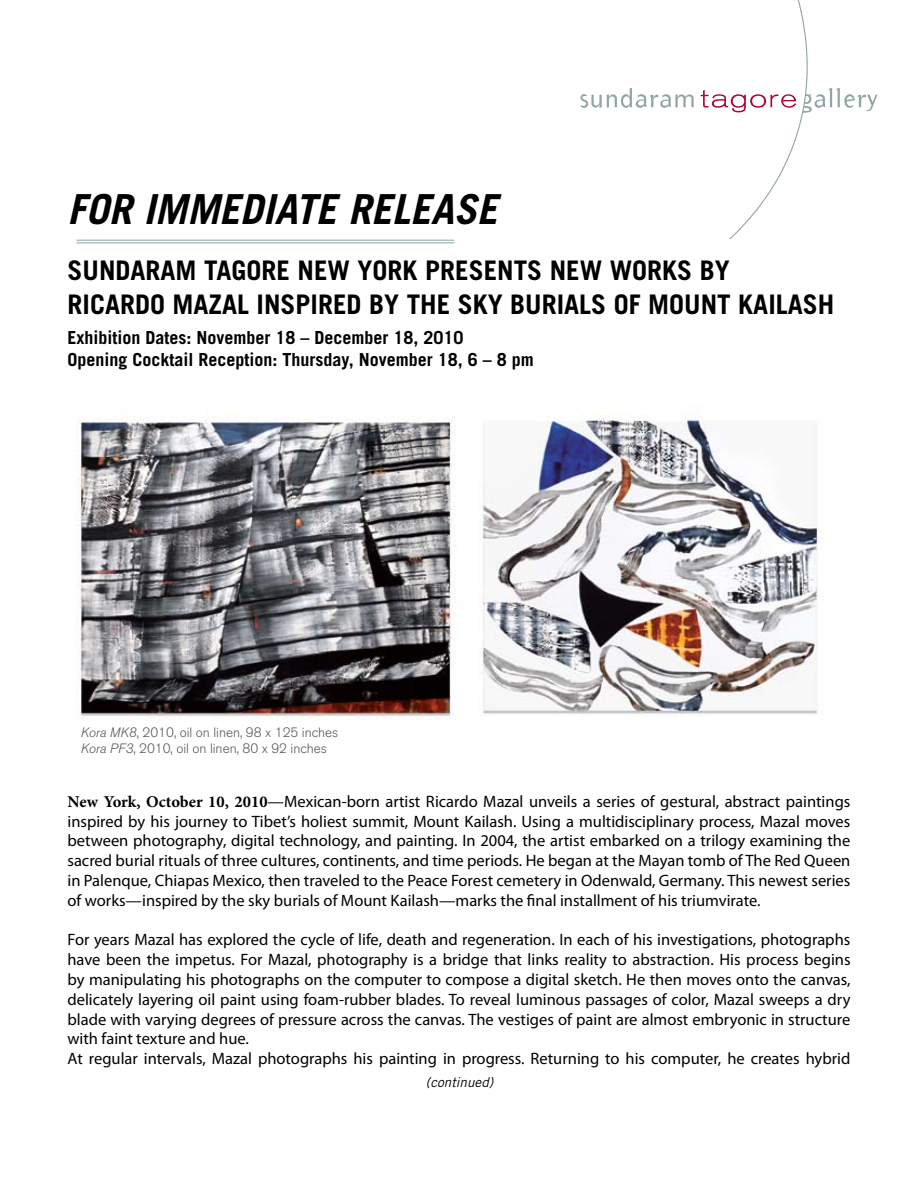
<style>
.page{position:relative;width:918px;height:1188px;background:#fff}
.page>*{position:absolute;margin:0;border:0;box-sizing:border-box;transform-origin:0 0}
.t1{font:italic 700 41.4px "Trade Gothic";color:#000}
.t2{font:700 27px/34.2px "Trade Gothic";color:#000}
.t3{font:700 18px/21.6px "Trade Gothic";color:#000}
.t4{font:16.5px/19.8px "Myriad Pro";color:#000;text-align:justify}
.t5{font:300 13.5px/16.2px "Akzidenz Grotesk BQ";color:#58595b}
.t6{font:italic 13.5px "Trade Gothic";color:#000}
.s1{font-style:italic}
.s2{font-family:"Minion Pro";font-weight:700}
</style>
<div class="page">
<svg style="left:580px;top:88px;width:114px;height:20px"></svg>
<svg style="left:701px;top:0;width:177px;height:239px"></svg>
<hr style="left:76px;top:240px;width:378px;height:1px;background:#8ca1a1">
<hr style="left:76px;top:243px;width:378px;height:1px;background:#8ca1a1">
<img style="left:68px;top:418px;width:388px;height:302px">
<img style="left:482px;top:415px;width:337px;height:302px">
<h1 class="t1" style="left:68px;top:184px;width:431px">FOR IMMEDIATE RELEASE</h1>
<h2 class="t2" style="left:68px;top:253px;width:768px">SUNDARAM TAGORE NEW YORK PRESENTS NEW WORKS BY<br>RICARDO MAZAL INSPIRED BY THE SKY BURIALS OF MOUNT KAILASH</h2>
<p class="t3" style="left:68px;top:327px;width:468px">Exhibition Dates: November 18 – December 18, 2010<br>Opening Cocktail Reception: Thursday, November 18, 6 – 8 pm</p>
<p class="t5" style="left:81px;top:724px;width:259px"><span class="s1">Kora MK8</span>, 2010, oil on linen, 98 x 125 inches<br><span class="s1">Kora PF3</span>, 2010, oil on linen, 80 x 92 inches</p>
<p class="t4" style="left:68px;top:791px;width:784px"><span class="s2">New York, October 10, 2010</span>—Mexican-born artist Ricardo Mazal unveils a series of gestural, abstract paintings inspired by his journey to Tibet’s holiest summit, Mount Kailash. Using a multidisciplinary process, Mazal moves between photography, digital technology, and painting. In 2004, the artist embarked on a trilogy examining the sacred burial rituals of three cultures, continents, and time periods. He began at the Mayan tomb of The Red Queen in Palenque, Chiapas Mexico, then traveled to the Peace Forest cemetery in Odenwald, Germany. This newest series of works—inspired by the sky burials of Mount Kailash—marks the final installment of his triumvirate.</p>
<p class="t4" style="left:68px;top:930px;width:785px;text-align:left">For years Mazal has explored the cycle of life, death and regeneration. In each of his investigations, photographs have been the impetus. For Mazal, photography is a bridge that links reality to abstraction. His process begins by manipulating his photographs on the computer to compose a digital sketch. He then moves onto the canvas, delicately layering oil paint using foam-rubber blades. To reveal luminous passages of color, Mazal sweeps a dry blade with varying degrees of pressure across the canvas. The vestiges of paint are almost embryonic in structure with faint texture and hue.<br>At regular intervals, Mazal photographs his painting in progress. Returning to his computer, he creates hybrid</p>
<p class="t6" style="left:426px;top:1074px;width:69px">(continued)</p>
</div>
